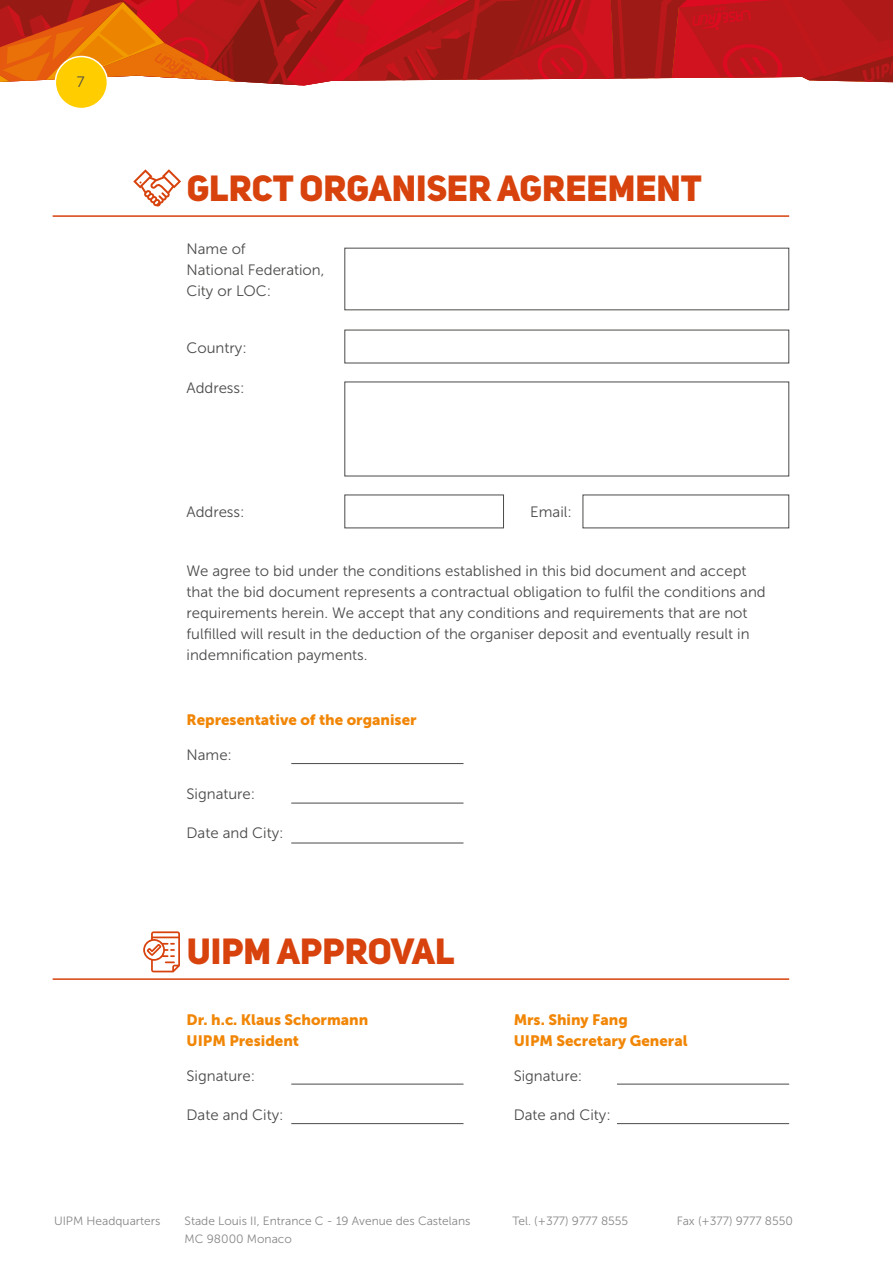
<style>
.page{position:relative;width:893px;height:1263px;background:#fff}
.page>*{position:absolute;margin:0;border:0;box-sizing:border-box;transform-origin:0 0}
.t1{font:36px "Uni Sans Heavy CAPS";color:#d7420d}
.t2{font:15px/21px "Museo Sans 300";color:#4a4a49}
.t3{font:15px/21px "Museo Sans 900";color:#f18606}
.t4{font:12px/18px "Museo Sans 300";color:#878787}
</style>
<div class="page">
<svg style="left:0;top:0;width:893px;height:85px;background:#bf2f24"></svg>
<div style="left:55px;top:57px;width:52px;height:52px;background:#ffcd00;border-radius:50%"></div>
<div style="left:55px;top:56px;width:53px;height:53px;border:2px solid #fff;border-radius:50%"></div>
<hr style="left:53px;top:215px;width:736px;height:2px;background:#d7420d">
<hr style="left:291px;top:843px;width:172px;height:1px;background:#4a4a49">
<hr style="left:291px;top:803px;width:172px;height:1px;background:#4a4a49">
<hr style="left:291px;top:763px;width:172px;height:1px;background:#4a4a49">
<svg style="left:133px;top:169px;width:48px;height:37px"></svg>
<hr style="left:53px;top:978px;width:736px;height:2px;background:#d7420d">
<hr style="left:291px;top:1123px;width:172px;height:1px;background:#4a4a49">
<hr style="left:617px;top:1123px;width:172px;height:1px;background:#4a4a49">
<hr style="left:291px;top:1084px;width:172px;height:1px;background:#4a4a49">
<hr style="left:617px;top:1084px;width:172px;height:1px;background:#4a4a49">
<svg style="left:143px;top:931px;width:37px;height:41px"></svg>
<p class="t2" style="left:77px;top:71px;width:9px">7</p>
<h1 class="t1" style="left:187px;top:165px;width:517px">GLRCT ORGANISER AGREEMENT</h1>
<p class="t2" style="left:187px;top:239px;width:139px">Name of<br>National Federation,<br>City or LOC:</p>
<p class="t2" style="left:187px;top:337px;width:62px">Country:</p>
<p class="t2" style="left:187px;top:377px;width:60px">Address:</p>
<p class="t2" style="left:187px;top:502px;width:60px">Address:</p>
<p class="t2" style="left:530px;top:502px;width:43px">Email:</p>
<p class="t2" style="left:187px;top:560px;width:581px">We agree to bid under the conditions established in this bid document and accept that the bid document represents a contractual obligation to fulfil the conditions and requirements herein. We accept that any conditions and requirements that are not fulfilled will result in the deduction of the organiser deposit and eventually result in indemnification payments.</p>
<p class="t3" style="left:187px;top:709px;width:232px">Representative of the organiser</p>
<p class="t2" style="left:187px;top:744px;width:47px">Name:</p>
<p class="t2" style="left:187px;top:783px;width:70px">Signature:</p>
<p class="t2" style="left:187px;top:822px;width:99px">Date and City:</p>
<h1 class="t1" style="left:187px;top:928px;width:269px">UIPM APPROVAL</h1>
<p class="t3" style="left:187px;top:1009px;width:183px">Dr. h.c. Klaus Schormann<br>UIPM President</p>
<p class="t3" style="left:514px;top:1009px;width:175px">Mrs. Shiny Fang<br>UIPM Secretary General</p>
<p class="t2" style="left:187px;top:1065px;width:70px">Signature:</p>
<p class="t2" style="left:187px;top:1104px;width:99px">Date and City:</p>
<p class="t2" style="left:514px;top:1065px;width:70px">Signature:</p>
<p class="t2" style="left:514px;top:1104px;width:99px">Date and City:</p>
<p class="t4" style="left:54px;top:1212px;width:108px">UIPM Headquarters</p>
<p class="t4" style="left:185px;top:1212px;width:287px">Stade Louis II, Entrance C - 19 Avenue des Castelans<br>MC 98000 Monaco</p>
<p class="t4" style="left:513px;top:1212px;width:117px">Tel. (+377) 9777 8555</p>
<p class="t4" style="left:677px;top:1212px;width:118px">Fax (+377) 9777 8550</p>
</div>
